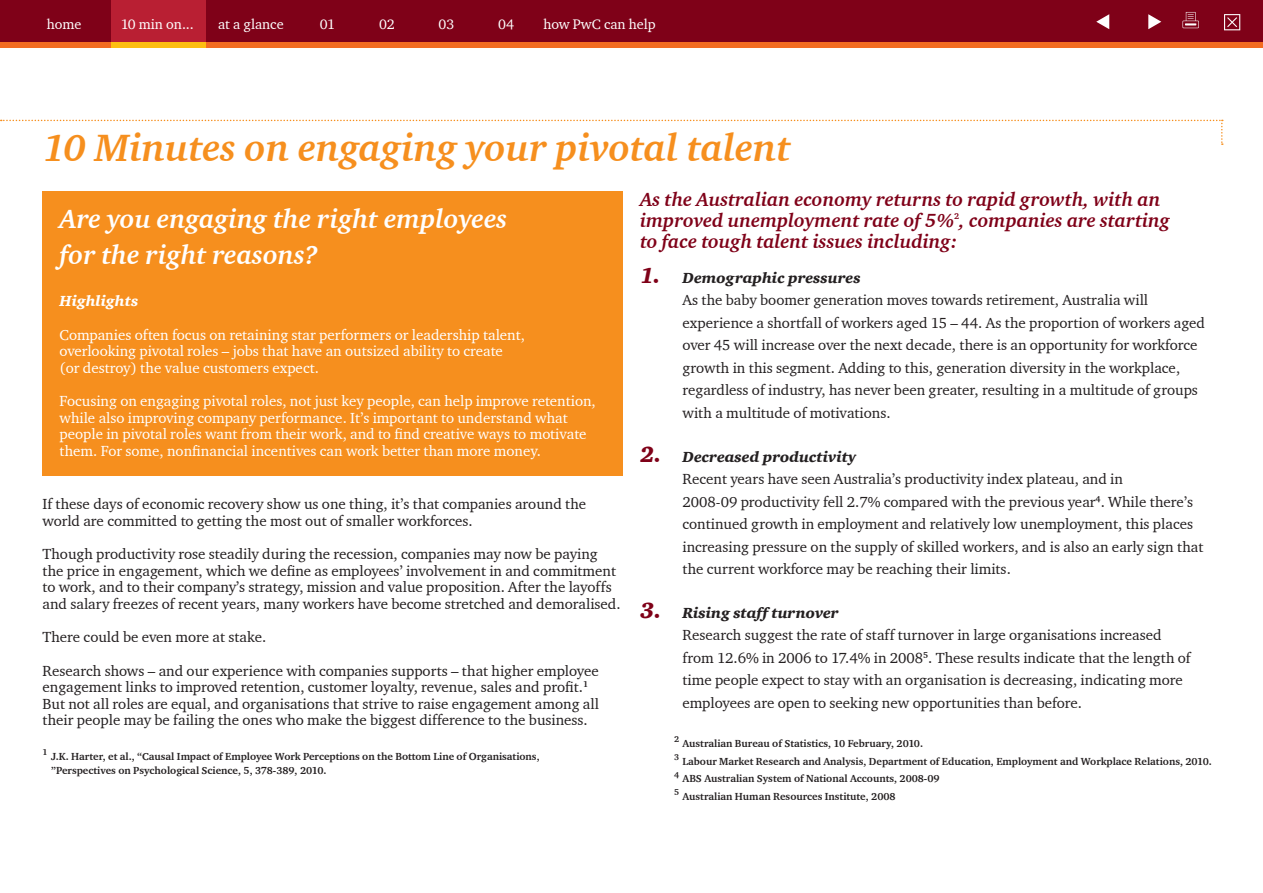
<style>
.page{position:relative;width:1263px;height:893px;background:#fff}
.page>*{position:absolute;margin:0;border:0;box-sizing:border-box;transform-origin:0 0}
.t1{font:italic 700 39px "Charter ITC";color:#f68f1e}
.t2{font:italic 700 27px/36px "Charter ITC";color:#fff}
.t3{font:italic 700 19.5px/21px "Charter ITC";color:#7f0118}
.t4{font:15px/22.5px "Charter ITC";color:#231f20}
.t5{font:15px/16.5px "Charter ITC";color:#fff}
.t6{font:15px "Charter ITC Blac Ital";color:#231f20}
.t7{font:15px "Charter ITC Blac Ital";color:#fff}
.t8{font:14.25px "Charter ITC";color:#fff}
.t9{font:700 10.5px/13.5px "Charter ITC";color:#231f20}
.t10{font:700 8.7px "Charter ITC";color:#231f20}
.t11{font:700 8.7px "Charter ITC";color:#7f0118}
.s1{font-size:22.5px;color:#7f0118}
</style>
<div class="page">
<div style="left:43px;top:191px;width:580px;height:285px;background:#f68f1e"></div>
<svg style="left:1px;top:120px;width:1222px;height:25px"></svg>
<div style="left:0;top:0;width:1263px;height:43px;background:#7f0118"></div>
<div style="left:0;top:43px;width:1263px;height:5px;background:#f36c21"></div>
<div style="left:111px;top:0;width:94px;height:43px;background:#b91f33"></div>
<div style="left:111px;top:43px;width:94px;height:5px;background:#fdbe12"></div>
<svg style="left:1096px;top:12px;width:144px;height:18px"></svg>
<p class="t8" style="left:47px;top:15px;width:36px">home</p>
<p class="t8" style="left:121px;top:15px;width:75px">10 min on...</p>
<p class="t8" style="left:218px;top:15px;width:67px">at a glance</p>
<p class="t8" style="left:320px;top:15px;width:17px">01</p>
<p class="t8" style="left:379px;top:15px;width:17px">02</p>
<p class="t8" style="left:439px;top:15px;width:17px">03</p>
<p class="t8" style="left:498px;top:15px;width:17px">04</p>
<p class="t8" style="left:543px;top:15px;width:114px">how PwC can help</p>
<h1 class="t1" style="left:43px;top:123px;width:750px">10 Minutes on engaging your pivotal talent</h1>
<h2 class="t2" style="left:60px;top:201px;width:449px">Are you engaging the right employees for the right reasons?</h2>
<p class="t7" style="left:60px;top:292px;width:80px">Highlights</p>
<p class="t5" style="left:60px;top:326px;width:467px">Companies often focus on retaining star performers or leadership talent, overlooking pivotal roles – jobs that have an outsized ability to create (or destroy) the value customers expect.</p>
<p class="t5" style="left:60px;top:393px;width:538px">Focusing on engaging pivotal roles, not just key people, can help improve retention, while also improving company performance. It’s important to understand what people in pivotal roles want from their work, and to find creative ways to motivate them. For some, nonfinancial incentives can work better than more money.</p>
<p class="t4" style="left:43px;top:496px;width:545px;line-height:16.5px">If these days of economic recovery show us one thing, it’s that companies around the world are committed to getting the most out of smaller workforces.</p>
<p class="t4" style="left:43px;top:546px;width:580px;line-height:16.5px">Though productivity rose steadily during the recession, companies may now be paying the price in engagement, which we define as employees’ involvement in and commitment to work, and to their company’s strategy, mission and value proposition. After the layoffs and salary freezes of recent years, many workers have become stretched and demoralised.</p>
<p class="t4" style="left:43px;top:626px;width:225px">There could be even more at stake.</p>
<p class="t4" style="left:43px;top:662px;width:558px;line-height:16.5px">Research shows – and our experience with companies supports – that higher employee engagement links to improved retention, customer loyalty, revenue, sales and profit.<sup>1<br></sup>But not all roles are equal, and organisations that strive to raise engagement among all their people may be failing the ones who make the biggest difference to the business.</p>
<p class="t10" style="left:43px;top:747px;width:7px">1</p>
<p class="t9" style="left:51px;top:750px;width:490px">J.K. Harter, et al., “Causal Impact of Employee Work Perceptions on the Bottom Line of Organisations, ”Perspectives on Psychological Science, 5, 378-389, 2010.</p>
<h3 class="t3" style="left:640px;top:188px;width:531px">As the Australian economy returns to rapid growth, with an improved unemployment rate of 5% , companies are starting</h3>
<p class="t11" style="left:954px;top:210px;width:7px">2</p>
<h3 class="t3" style="left:640px;top:230px;width:319px">to face tough talent issues including:</h3>
<p class="t6" style="left:640px;top:268px;width:222px"><span class="s1">1.</span> Demographic pressures</p>
<p class="t4" style="left:682px;top:289px;width:524px">As the baby boomer generation moves towards retirement, Australia will experience a shortfall of workers aged 15 – 44. As the proportion of workers aged over 45 will increase over the next decade, there is an opportunity for workforce growth in this segment. Adding to this, generation diversity in the workplace, regardless of industry, has never been greater, resulting in a multitude of groups with a multitude of motivations.</p>
<p class="t6" style="left:640px;top:447px;width:218px"><span class="s1">2.</span> Decreased productivity</p>
<p class="t4" style="left:682px;top:468px;width:522px">Recent years have seen Australia’s productivity index plateau, and in<br>2008-09 productivity fell 2.7% compared with the previous year<sup>4</sup>. While there’s continued growth in employment and relatively low unemployment, this places increasing pressure on the supply of skilled workers, and is also an early sign that the current workforce may be reaching their limits.</p>
<p class="t6" style="left:640px;top:603px;width:200px"><span class="s1">3.</span> Rising staff turnover</p>
<p class="t4" style="left:682px;top:624px;width:510px">Research suggest the rate of staff turnover in large organisations increased from 12.6% in 2006 to 17.4% in 2008<sup>5</sup>. These results indicate that the length of time people expect to stay with an organisation is decreasing, indicating more employees are open to seeking new opportunities than before.</p>
<p class="t10" style="left:674px;top:734px;width:7px">2</p>
<p class="t9" style="left:682px;top:736px;width:242px">Australian Bureau of Statistics, 10 February, 2010.</p>
<p class="t10" style="left:674px;top:751px;width:7px">3</p>
<p class="t9" style="left:682px;top:754px;width:531px">Labour Market Research and Analysis, Department of Education, Employment and Workplace Relations, 2010.</p>
<p class="t10" style="left:674px;top:769px;width:7px">4</p>
<p class="t9" style="left:682px;top:772px;width:259px">ABS Australian System of National Accounts, 2008-09</p>
<p class="t10" style="left:674px;top:787px;width:7px">5</p>
<p class="t9" style="left:682px;top:790px;width:215px">Australian Human Resources Institute, 2008</p>
</div>
